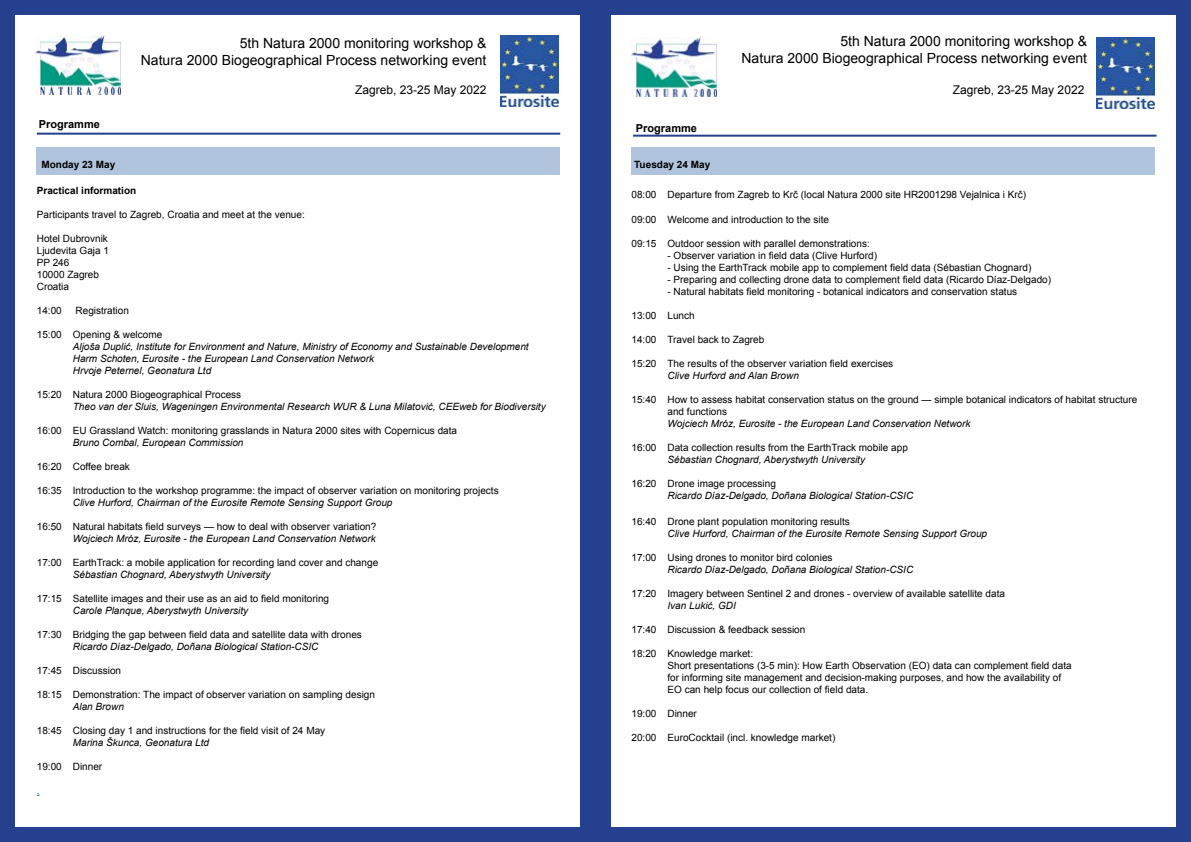
<style>
.page{position:relative;width:1191px;height:842px;background:#fff}
.page>*{position:absolute;margin:0;border:0;box-sizing:border-box;transform-origin:0 0}
.t1{font:14px/16.8px "Arial";color:#000;text-align:right}
.t2{font:12px "Arial";color:#000}
.t3{font:700 11px "Arial";color:#000}
.t4{font:10px/12px "Arial";color:#000}
.t5{font:italic 10px/12px "Arial";color:#000}
.t6{font:700 10px "Arial";color:#000}
.t7{font:10px "Arial";color:#215e9e}
</style>
<div class="page">
<hr style="left:633px;top:135px;width:523px;height:2px;background:#25408f">
<img style="left:1097px;top:38px;width:57px;height:71px">
<hr style="left:37px;top:133px;width:523px;height:2px;background:#25408f">
<img style="left:500px;top:36px;width:58px;height:71px">
<div style="left:0;top:0;width:1191px;height:15px;background:#25408f"></div>
<div style="left:580px;top:0;width:31px;height:842px;background:#25408f"></div>
<div style="left:1175px;top:0;width:16px;height:842px;background:#25408f"></div>
<div style="left:0;top:0;width:15px;height:842px;background:#25408f"></div>
<div style="left:0;top:827px;width:1191px;height:15px;background:#25408f"></div>
<img style="left:35px;top:36px;width:86px;height:59px">
<img style="left:631px;top:38px;width:85px;height:58px">
<div style="left:631px;top:147px;width:523px;height:27px;background:#b0c4de"></div>
<div style="left:36px;top:147px;width:523px;height:27px;background:#b0c4de"></div>
<h1 class="t1" style="left:741px;top:33px;width:347px">5th Natura 2000 monitoring workshop &amp;<br>Natura 2000 Biogeographical Process networking event</h1>
<h1 class="t1" style="left:141px;top:35px;width:347px">5th Natura 2000 monitoring workshop &amp;<br>Natura 2000 Biogeographical Process networking event</h1>
<p class="t2" style="left:355px;top:82px;width:133px">Zagreb, 23-25 May 2022</p>
<p class="t2" style="left:953px;top:82px;width:133px">Zagreb, 23-25 May 2022</p>
<p class="t3" style="left:39px;top:117px;width:63px">Programme</p>
<p class="t3" style="left:636px;top:121px;width:63px">Programme</p>
<p class="t6" style="left:41px;top:158px;width:75px">Monday 23 May</p>
<p class="t6" style="left:37px;top:184px;width:101px">Practical information</p>
<p class="t4" style="left:37px;top:209px;width:269px">Participants travel to Zagreb, Croatia and meet at the venue:</p>
<p class="t4" style="left:37px;top:233px;width:74px">Hotel Dubrovnik<br>Ljudevita Gaja 1<br>PP 246<br>10000 Zagreb<br>Croatia</p>
<p class="t4" style="left:37px;top:305px;width:27px">14:00</p>
<p class="t4" style="left:76px;top:305px;width:55px">Registration</p>
<p class="t4" style="left:37px;top:329px;width:127px">15:00 Opening &amp; welcome</p>
<p class="t5" style="left:73px;top:341px;width:457px">Aljoša Duplić, Institute for Environment and Nature, Ministry of Economy and Sustainable Development<br>Harm Schoten, Eurosite - the European Land Conservation Network<br>Hrvoje Peternel, Geonatura Ltd</p>
<p class="t4" style="left:37px;top:389px;width:206px">15:20 Natura 2000 Biogeographical Process</p>
<p class="t5" style="left:73px;top:401px;width:474px">Theo van der Sluis, Wageningen Environmental Research WUR &amp; Luna Milatović, CEEweb for Biodiversity</p>
<p class="t4" style="left:37px;top:425px;width:422px">16:00 EU Grassland Watch: monitoring grasslands in Natura 2000 sites with Copernicus data</p>
<p class="t5" style="left:73px;top:437px;width:172px">Bruno Combal, European Commission</p>
<p class="t4" style="left:37px;top:461px;width:95px">16:20 Coffee break</p>
<p class="t4" style="left:37px;top:485px;width:463px">16:35 Introduction to the workshop programme: the impact of observer variation on monitoring projects</p>
<p class="t5" style="left:73px;top:497px;width:321px">Clive Hurford, Chairman of the Eurosite Remote Sensing Support Group</p>
<p class="t4" style="left:37px;top:521px;width:341px">16:50 Natural habitats field surveys — how to deal with observer variation?</p>
<p class="t5" style="left:73px;top:533px;width:304px">Wojciech Mróz, Eurosite - the European Land Conservation Network</p>
<p class="t4" style="left:37px;top:557px;width:343px">17:00 EarthTrack: a mobile application for recording land cover and change</p>
<p class="t5" style="left:73px;top:569px;width:199px">Sébastian Chognard, Aberystwyth University</p>
<p class="t4" style="left:37px;top:593px;width:294px">17:15 Satellite images and their use as an aid to field monitoring</p>
<p class="t5" style="left:73px;top:605px;width:177px">Carole Planque, Aberystwyth University</p>
<p class="t4" style="left:37px;top:629px;width:327px">17:30 Bridging the gap between field data and satellite data with drones</p>
<p class="t5" style="left:73px;top:641px;width:247px">Ricardo Díaz-Delgado, Doñana Biological Station-CSIC</p>
<p class="t4" style="left:37px;top:665px;width:86px">17:45 Discussion</p>
<p class="t4" style="left:37px;top:689px;width:340px">18:15 Demonstration: The impact of observer variation on sampling design</p>
<p class="t5" style="left:73px;top:701px;width:53px">Alan Brown</p>
<p class="t4" style="left:37px;top:725px;width:290px">18:45 Closing day 1 and instructions for the field visit of 24 May</p>
<p class="t5" style="left:73px;top:737px;width:138px">Marina Škunca, Geonatura Ltd</p>
<p class="t4" style="left:37px;top:761px;width:67px">19:00 Dinner</p>
<p class="t7" style="left:37px;top:784px;width:4px">.</p>
<p class="t6" style="left:634px;top:158px;width:77px">Tuesday 24 May</p>
<p class="t4" style="left:631px;top:189px;width:396px">08:00 Departure from Zagreb to Krč (local Natura 2000 site HR2001298 Vejalnica i Krč)</p>
<p class="t4" style="left:631px;top:213px;width:199px">09:00 Welcome and introduction to the site</p>
<p class="t4" style="left:631px;top:237px;width:240px">09:15 Outdoor session with parallel demonstrations:</p>
<p class="t4" style="left:667px;top:249px;width:211px">- Observer variation in field data (Clive Hurford)</p>
<p class="t4" style="left:667px;top:261px;width:365px">- Using the EarthTrack mobile app to complement field data (Sébastian Chognard)</p>
<p class="t4" style="left:667px;top:273px;width:385px">- Preparing and collecting drone data to complement field data (Ricardo Díaz-Delgado)</p>
<p class="t4" style="left:667px;top:285px;width:351px">- Natural habitats field monitoring - botanical indicators and conservation status</p>
<p class="t4" style="left:631px;top:309px;width:65px">13:00 Lunch</p>
<p class="t4" style="left:631px;top:333px;width:134px">14:00 Travel back to Zagreb</p>
<p class="t4" style="left:631px;top:357px;width:263px">15:20 The results of the observer variation field exercises</p>
<p class="t5" style="left:667px;top:369px;width:133px">Clive Hurford and Alan Brown</p>
<p class="t4" style="left:667px;top:393px;width:471px;text-indent:-36px">15:40 How to assess habitat conservation status on the ground — simple botanical indicators of habitat structure and functions</p>
<p class="t5" style="left:667px;top:417px;width:304px">Wojciech Mróz, Eurosite - the European Land Conservation Network</p>
<p class="t4" style="left:631px;top:441px;width:278px">16:00 Data collection results from the EarthTrack mobile app</p>
<p class="t5" style="left:667px;top:453px;width:199px">Sébastian Chognard, Aberystwyth University</p>
<p class="t4" style="left:631px;top:477px;width:146px">16:20 Drone image processing</p>
<p class="t5" style="left:667px;top:489px;width:247px">Ricardo Díaz-Delgado, Doñana Biological Station-CSIC</p>
<p class="t4" style="left:631px;top:515px;width:220px">16:40 Drone plant population monitoring results</p>
<p class="t5" style="left:667px;top:528px;width:321px">Clive Hurford, Chairman of the Eurosite Remote Sensing Support Group</p>
<p class="t4" style="left:631px;top:551px;width:203px">17:00 Using drones to monitor bird colonies</p>
<p class="t5" style="left:667px;top:564px;width:247px">Ricardo Díaz-Delgado, Doñana Biological Station-CSIC</p>
<p class="t4" style="left:631px;top:587px;width:375px">17:20 Imagery between Sentinel 2 and drones - overview of available satellite data</p>
<p class="t5" style="left:667px;top:600px;width:70px">Ivan Lukić, GDI</p>
<p class="t4" style="left:631px;top:623px;width:175px">17:40 Discussion &amp; feedback session</p>
<p class="t4" style="left:667px;top:647px;width:406px;text-indent:-36px">18:20 Knowledge market:<br>Short presentations (3-5 min): How Earth Observation (EO) data can complement field data for informing site management and decision-making purposes, and how the availability of EO can help focus our collection of field data.</p>
<p class="t4" style="left:631px;top:707px;width:67px">19:00 Dinner</p>
<p class="t4" style="left:631px;top:731px;width:205px">20:00 EuroCocktail (incl. knowledge market)</p>
</div>
